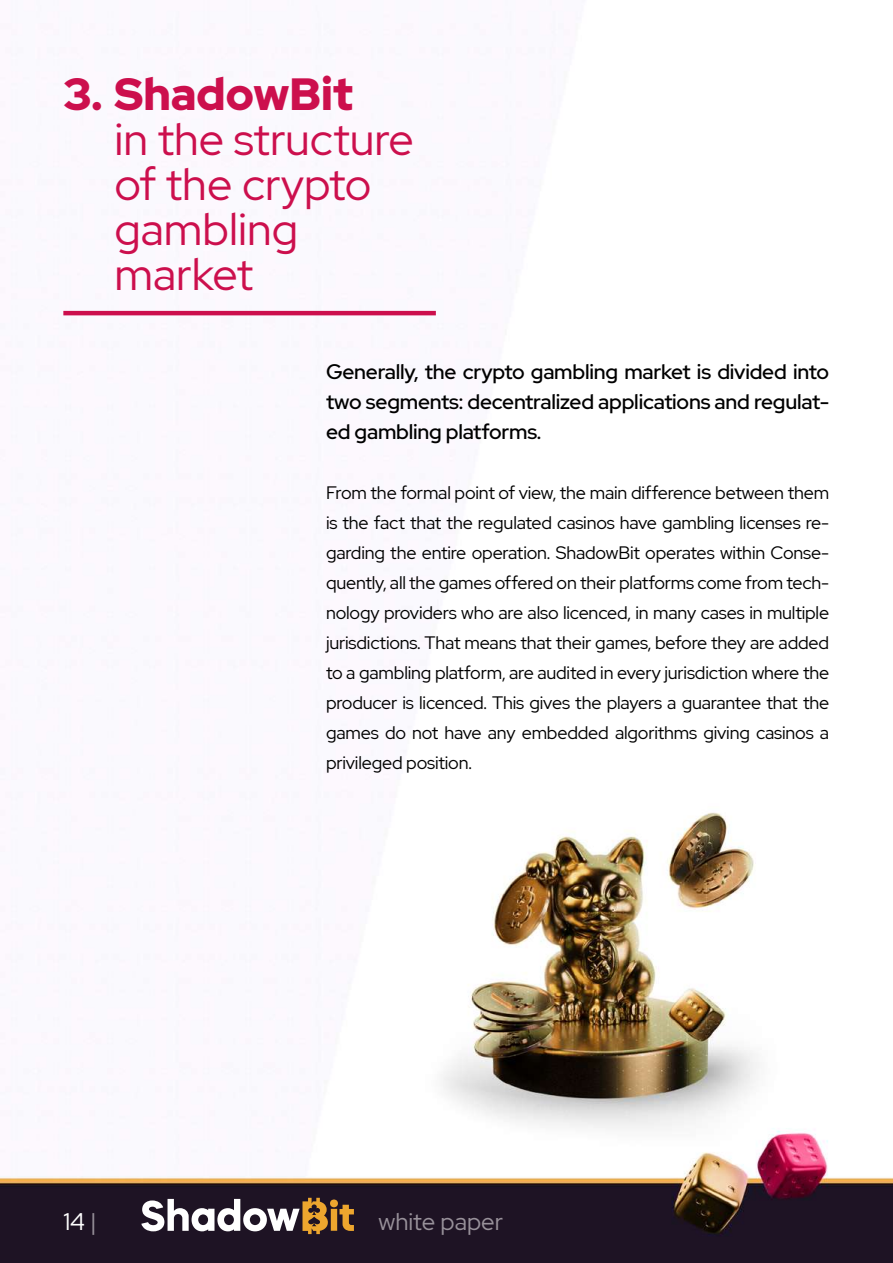
<style>
.page{position:relative;width:893px;height:1263px;background:#fff}
.page>*{position:absolute;margin:0;border:0;box-sizing:border-box;transform-origin:0 0}
.t1{font:45px/45px "Red Hat Display";color:#cc0f4d}
.t2{font:900 45px "Red Hat Display";color:#cc0f4d}
.t3{font:24px "Red Hat Display";color:#98919a}
.t4{font:24px "Red Hat Display";color:#fff}
.t5{font:500 21px/30px "Red Hat Display";letter-spacing:-.01em;color:#000;text-align:justify}
.t6{font:18px/30px "Red Hat Display";letter-spacing:-.01em;color:#000;text-align:justify}
.s1{color:#98919a}
</style>
<div class="page">
<img style="left:0;top:274px;width:893px;height:989px">
<svg style="left:141px;top:1198px;width:213px;height:36px"></svg>
<hr style="left:63px;top:311px;width:373px;height:4px;background:#cc0f4d">
<h1 class="t2" style="left:63px;top:64px;width:291px">3. ShadowBit</h1>
<h1 class="t1" style="left:114px;top:115px;width:301px">in the structure of the crypto gambling market</h1>
<p class="t5" style="left:326px;top:356px;width:505px">Generally, the crypto gambling market is divided into two segments: decentralized applications and regulat&shy;ed gambling platforms.</p>
<p class="t6" style="left:326px;top:477px;width:505px">From the formal point of view, the main difference between them is the fact that the regulated casinos have gambling licenses re&shy;garding the entire operation. ShadowBit operates within Conse&shy;quently, all the games offered on their platforms come from tech&shy;nology providers who are also licenced, in many cases in multiple jurisdictions. That means that their games, before they are added to a gambling platform, are audited in every jurisdiction where the producer is licenced. This gives the players a guarantee that the games do not have any embedded algorithms giving casinos a privileged position.</p>
<h2 class="t4" style="left:63px;top:1205px;width:35px">14 <span class="s1">|</span></h2>
<h2 class="t3" style="left:378px;top:1205px;width:126px">white paper</h2>
</div>
